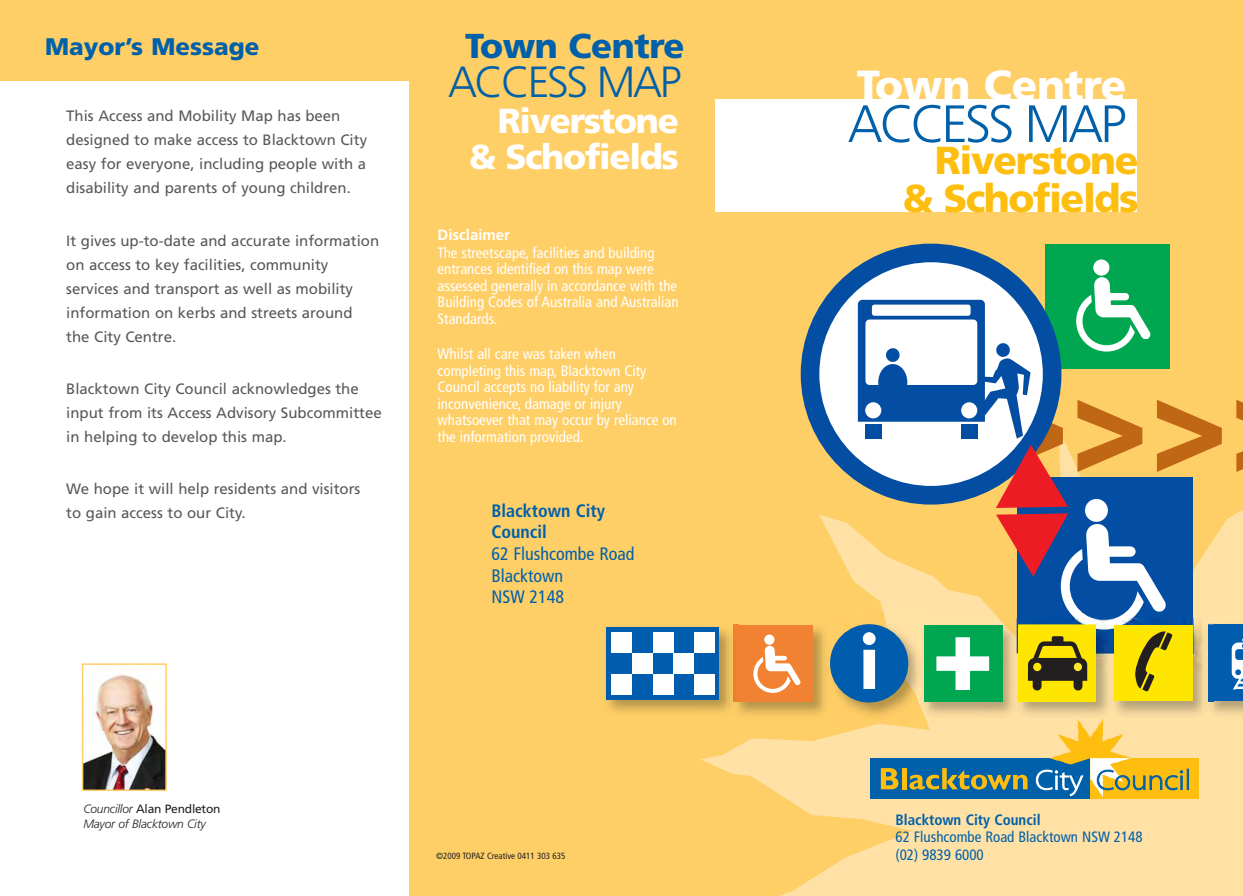
<style>
.page{position:relative;width:1243px;height:896px;background:#fff}
.page>*{position:absolute;margin:0;border:0;box-sizing:border-box;transform-origin:0 0}
.t1{font:300 52.35px "Frutiger";letter-spacing:-.055em;color:#0060a9}
.t2{font:300 43.5px "Frutiger";letter-spacing:-.055em;color:#0060a9}
.t3{font:900 42px "Frutiger";letter-spacing:-.005em;color:#fff}
.t4{font:900 39px/37.5px "Frutiger";letter-spacing:-.035em;color:#febe10;text-align:right}
.t5{font:900 34.65px/36px "Frutiger";letter-spacing:-.035em;color:#fff;text-align:right}
.t6{font:900 34.5px "Frutiger";letter-spacing:-.01em;color:#0060a9}
.t7{font:900 24px "Frutiger";color:#0060a9}
.t8{font:condensed 18px/21.6px "Frutiger";color:#0060a9}
.t9{font:700 condensed 18px/21.6px "Frutiger";color:#0060a9}
.t10{font:15px/24px "Frutiger";color:#58595b}
.t11{font:condensed 15px/16.5px "Frutiger";color:#fff}
.t12{font:condensed 15px "Frutiger";color:#0060a9}
.t13{font:700 condensed 15px "Frutiger";color:#0060a9}
.t14{font:700 15px "Frutiger";color:#fff}
.t15{font:italic 300 12px/14.4px "Frutiger";letter-spacing:-.015em;color:#231f20}
.t16{font:condensed 9px "Frutiger";color:#231f20}
.s1{font-weight:400;font-style:normal}
</style>
<div class="page">
<div style="left:0;top:0;width:1243px;height:80px;background:#ffcf67"></div>
<div style="left:409px;top:4px;width:834px;height:891px;background:#ffcf67"></div>
<svg style="left:700px;top:428px;width:543px;height:467px;fill:#ffe1a5"></svg>
<img style="left:1214px;top:613px;width:29px;height:107px">
<div style="left:1209px;top:624px;width:34px;height:77px;background:#005cac"></div>
<svg style="left:1232px;top:638px;width:11px;height:51px"></svg>
<svg style="left:1236px;top:400px;width:7px;height:72px"></svg>
<div style="left:1045px;top:244px;width:124px;height:124px;background:#00a650"></div>
<div style="left:1093px;top:259px;width:16px;height:16px;background:#fff;border-radius:50%"></div>
<img style="left:739px;top:618px;width:83px;height:102px">
<div style="left:734px;top:624px;width:78px;height:77px;background:#f08231"></div>
<div style="left:764px;top:634px;width:10px;height:10px;background:#fff;border-radius:50%"></div>
<svg style="left:753px;top:645px;width:48px;height:47px"></svg>
<img style="left:606px;top:609px;width:133px;height:119px">
<img style="left:734px;top:624px;width:5px;height:77px">
<div style="left:607px;top:627px;width:112px;height:72px;background:#005cac"></div>
<div style="left:673px;top:653px;width:21px;height:21px;background:#fff"></div>
<div style="left:611px;top:632px;width:21px;height:21px;background:#fff"></div>
<div style="left:694px;top:632px;width:21px;height:21px;background:#fff"></div>
<div style="left:653px;top:632px;width:20px;height:21px;background:#fff"></div>
<div style="left:611px;top:674px;width:21px;height:21px;background:#fff"></div>
<div style="left:694px;top:674px;width:21px;height:21px;background:#fff"></div>
<div style="left:653px;top:674px;width:20px;height:21px;background:#fff"></div>
<div style="left:632px;top:653px;width:21px;height:21px;background:#fff"></div>
<img style="left:822px;top:609px;width:107px;height:114px">
<div style="left:830px;top:624px;width:78px;height:78px;background:#005cac;border-radius:50%"></div>
<img style="left:917px;top:691px;width:95px;height:29px">
<div style="left:924px;top:624px;width:78px;height:77px;background:#00a650"></div>
<svg style="left:801px;top:243px;width:260px;height:261px;background:#759dca"></svg>
<div style="left:715px;top:99px;width:422px;height:112px;background:#fff"></div>
<div style="left:1090px;top:757px;width:108px;height:41px;background:#febe10"></div>
<div style="left:870px;top:758px;width:220px;height:40px;background:#0060a9"></div>
<svg style="left:881px;top:768px;width:17px;height:21px"></svg>
<hr style="left:902px;top:767px;width:4px;height:22px;background:#febe10">
<svg style="left:909px;top:768px;width:118px;height:21px"></svg>
<div style="left:1187px;top:768px;width:2px;height:21px;background:#0060a9;border:1px solid #0060a9"></div>
<img style="left:85px;top:674px;width:79px;height:113px">
<div style="left:82px;top:663px;width:85px;height:127px;border:2px solid #ffcf67"></div>
<img style="left:1012px;top:691px;width:104px;height:27px">
<img style="left:1022px;top:718px;width:14px;height:2px">
<svg style="left:1012px;top:718px;width:10px;height:2px"></svg>
<div style="left:1019px;top:624px;width:77px;height:77px;background:#ffe600"></div>
<img style="left:1116px;top:691px;width:98px;height:29px">
<img style="left:1209px;top:691px;width:5px;height:10px">
<img style="left:1183px;top:718px;width:16px;height:2px">
<svg style="left:1036px;top:718px;width:147px;height:78px"></svg>
<div style="left:1114px;top:624px;width:79px;height:76px;background:#ffe600"></div>
<svg style="left:858px;top:277px;width:364px;height:414px"></svg>
<h3 class="t7" style="left:45px;top:37px;width:216px">Mayor’s Message</h3>
<p class="t10" style="left:66px;top:105px;width:302px">This Access and Mobility Map has been designed to make access to Blacktown City easy for everyone, including people with a disability and parents of young children.</p>
<p class="t10" style="left:66px;top:229px;width:314px">It gives up-to-date and accurate information on access to key facilities, community services and transport as well as mobility information on kerbs and streets around the City Centre.</p>
<p class="t10" style="left:66px;top:378px;width:317px">Blacktown City Council acknowledges the input from its Access Advisory Subcommittee in helping to develop this map.</p>
<p class="t10" style="left:66px;top:478px;width:296px">We hope it will help residents and visitors to gain access to our City.</p>
<h3 class="t6" style="left:465px;top:32px;width:221px">Town Centre</h3>
<h2 class="t2" style="left:448px;top:64px;width:235px">ACCESS MAP</h2>
<h3 class="t5" style="left:469px;top:106px;width:211px">Riverstone &amp; Schofields</h3>
<p class="t14" style="left:438px;top:229px;width:74px">Disclaimer</p>
<p class="t11" style="left:438px;top:245px;width:243px">The streetscape, facilities and building entrances identified on this map were assessed generally in accordance with the Building Codes of Australia and Australian Standards.</p>
<p class="t11" style="left:438px;top:346px;width:241px">Whilst all care was taken when completing this map, Blacktown City Council accepts no liability for any inconvenience, damage or injury whatsoever that may occur by reliance on the information provided.</p>
<p class="t9" style="left:492px;top:501px;width:115px">Blacktown City<br>Council</p>
<p class="t8" style="left:492px;top:544px;width:144px">62 Flushcombe Road<br>Blacktown<br>NSW 2148</p>
<h3 class="t3" style="left:857px;top:68px;width:271px">Town Centre</h3>
<h1 class="t1" style="left:848px;top:103px;width:280px">ACCESS MAP</h1>
<h3 class="t4" style="left:903px;top:145px;width:237px">Riverstone &amp; Schofields</h3>
<p class="t15" style="left:83px;top:802px;width:139px">Councillor <span class="s1">Alan Pendleton<br></span>Mayor of Blacktown City</p>
<p class="t13" style="left:895px;top:813px;width:147px">Blacktown City Council</p>
<p class="t12" style="left:895px;top:830px;width:249px">62 Flushcombe Road Blacktown NSW 2148</p>
<p class="t16" style="left:436px;top:852px;width:131px">©2009 TOPAZ Creative 0411 303 635</p>
<p class="t12" style="left:895px;top:848px;width:90px">(02) 9839 6000</p>
</div>
